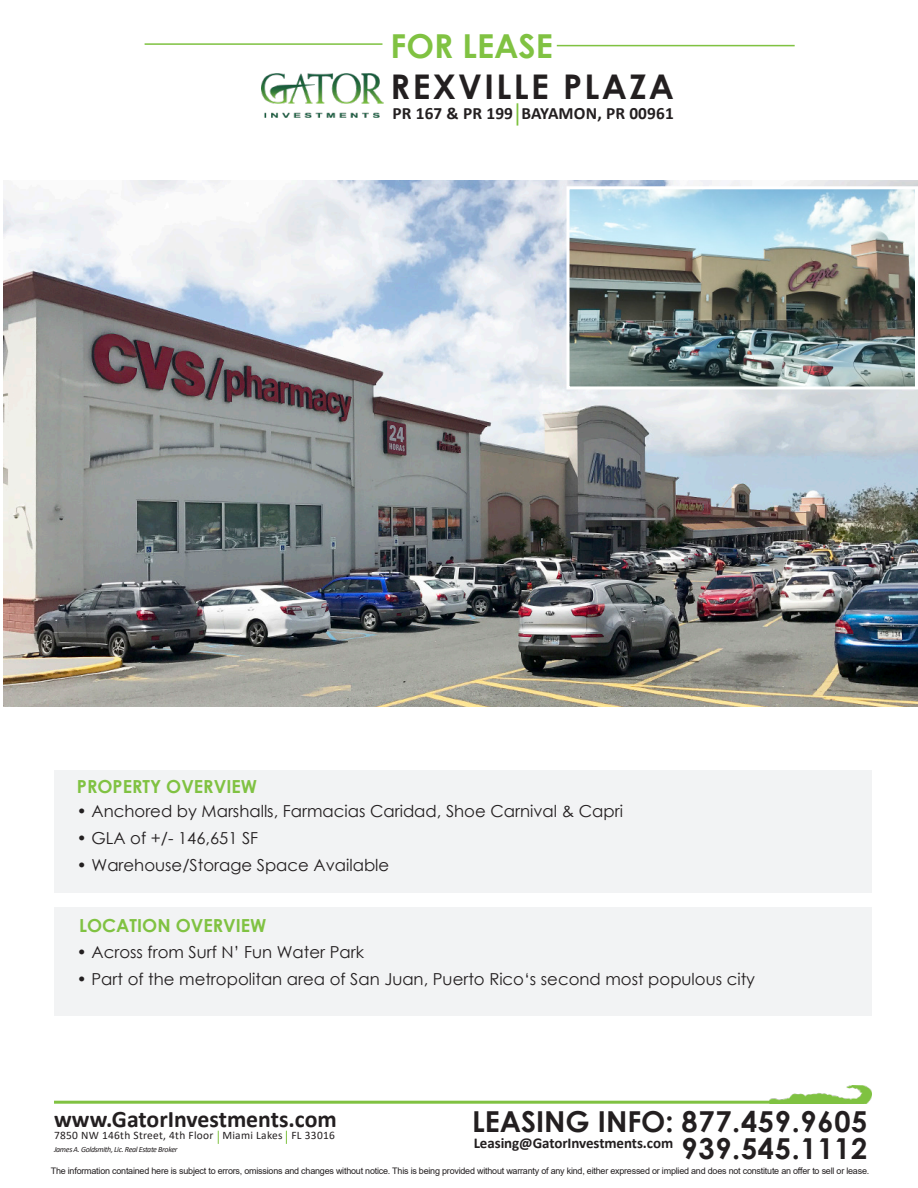
<style>
.page{position:relative;width:918px;height:1188px;background:#fff}
.page>*{position:absolute;margin:0;border:0;box-sizing:border-box;transform-origin:0 0}
.t1{font:700 34.05px "Century Gothic";letter-spacing:.07em;color:#231f20}
.t2{font:700 33px "Century Gothic";color:#80c242}
.t3{font:700 28.8px "Century Gothic";color:#231f20}
.t4{font:700 28.8px "Century Gothic";letter-spacing:.025em;color:#231f20}
.t5{font:700 23.7px "Calibri";color:#231f20}
.t6{font:700 18px "Century Gothic";color:#80c242}
.t7{font:700 17.25px "Calibri";letter-spacing:.01em;color:#231f20}
.t8{font:16.5px "Century Gothic";color:#231f20}
.t9{font:700 15px "Calibri";letter-spacing:-.005em;color:#231f20}
.t10{font:11.4px "Calibri";letter-spacing:.025em;color:#231f20}
.t11{font:9px "Arial";letter-spacing:-.025em;color:#231f20}
.t12{font:italic 7.95px "Calibri";letter-spacing:-.04em;color:#231f20}
</style>
<div class="page">
<img style="left:262px;top:74px;width:121px;height:43px">
<svg style="left:517px;top:103px;width:1px;height:23px"></svg>
<hr style="left:145px;top:43px;width:237px;height:2px;background:#80c242">
<hr style="left:557px;top:45px;width:238px;height:1px;background:#80c242">
<hr style="left:54px;top:1101px;width:810px;height:3px;background:#80c242">
<svg style="left:218px;top:1131px;width:1px;height:13px"></svg>
<svg style="left:286px;top:1131px;width:1px;height:13px"></svg>
<img style="left:770px;top:1085px;width:102px;height:18px">
<div style="left:54px;top:770px;width:818px;height:122px;background:#f2f3f4"></div>
<div style="left:54px;top:908px;width:818px;height:108px;background:#f2f3f4"></div>
<img style="left:3px;top:181px;width:915px;height:526px">
<img style="left:571px;top:190px;width:343px;height:195px">
<div style="left:567px;top:186px;width:351px;height:203px;border:3px solid #fff"></div>
<p class="t2" style="left:391px;top:21px;width:164px">FOR LEASE</p>
<p class="t1" style="left:391px;top:61px;width:285px">REXVILLE PLAZA</p>
<p class="t7" style="left:392px;top:101px;width:283px">PR 167 &amp; PR 199 BAYAMON, PR 00961</p>
<p class="t6" style="left:77px;top:773px;width:182px">PROPERTY OVERVIEW</p>
<p class="t8" style="left:77px;top:800px;width:548px">• Anchored by Marshalls, Farmacias Caridad, Shoe Carnival &amp; Capri</p>
<p class="t8" style="left:77px;top:827px;width:183px">• GLA of +/- 146,651 SF</p>
<p class="t8" style="left:77px;top:854px;width:314px">• Warehouse/Storage Space Available</p>
<p class="t6" style="left:79px;top:912px;width:189px">LOCATION OVERVIEW</p>
<p class="t8" style="left:77px;top:941px;width:289px">• Across from Surf N’ Fun Water Park</p>
<p class="t8" style="left:77px;top:968px;width:680px">• Part of the metropolitan area of San Juan, Puerto Rico‘s second most populous city</p>
<p class="t3" style="left:472px;top:1100px;width:397px">LEASING INFO: 877.459.9605</p>
<p class="t4" style="left:682px;top:1127px;width:187px">939.545.1112</p>
<p class="t11" style="left:51px;top:1165px;width:820px">The information contained here is subject to errors, omissions and changes without notice. This is being provided without warranty of any kind, either expressed or implied and does not constitute an offer to sell or lease.</p>
<p class="t5" style="left:54px;top:1102px;width:284px">www.GatorInvestments.com</p>
<p class="t10" style="left:54px;top:1128px;width:282px">7850 NW 146th Street, 4th Floor Miami Lakes FL 33016</p>
<p class="t12" style="left:54px;top:1144px;width:125px">James A. Goldsmith, Lic. Real Estate Broker</p>
<p class="t9" style="left:474px;top:1132px;width:201px">Leasing@GatorInvestments.com</p>
</div>
